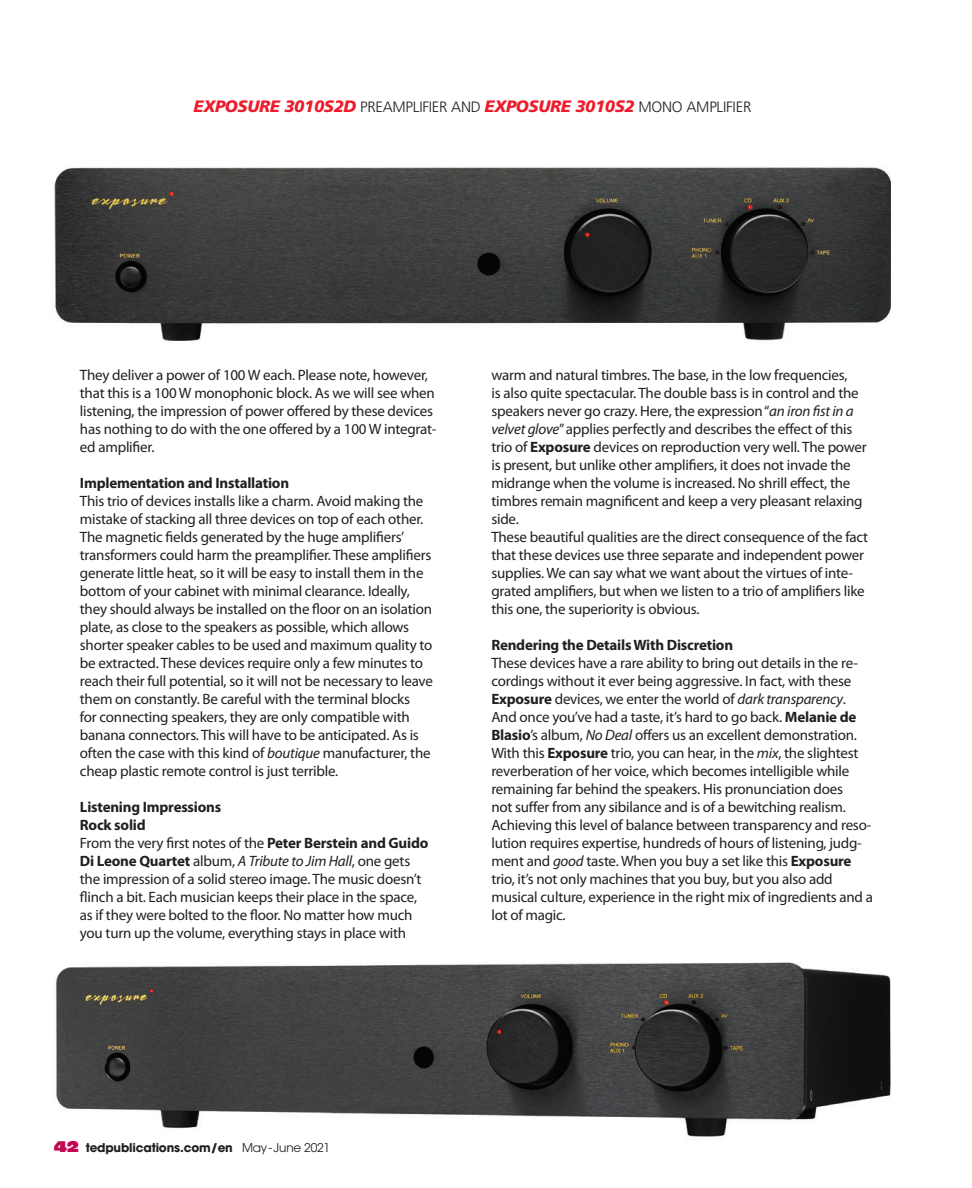
<style>
.page{position:relative;width:972px;height:1188px;background:#fff}
.page>*{position:absolute;margin:0;border:0;box-sizing:border-box;transform-origin:0 0}
.t1{font:italic 900 16.5px "Frutiger";letter-spacing:-.015em;color:#ee1b2c}
.t2{font:15px/18px "Myriad Pro";letter-spacing:-.015em;color:#231f20}
.t3{font:700 15px "Myriad Pro";letter-spacing:-.015em;color:#231f20}
.t4{font:700 12px "Avant Garde";letter-spacing:-.015em;color:#231f20}
.s1{font-weight:300;font-style:normal;font-size:15px;color:#231f20}
.s2{font-style:italic}
.s3{font-weight:700}
.s4{font-family:"Antique Olive Nord";font-weight:400;font-size:15px;color:#c30552}
.s5{font-weight:400}
</style>
<div class="page">
<img style="left:55px;top:962px;width:836px;height:175px">
<img style="left:54px;top:167px;width:837px;height:174px">
<p class="t1" style="left:194px;top:96px;width:559px">EXPOSURE 3010S2D <span class="s1">PREAMPLIFIER AND</span> EXPOSURE 3010S2 <span class="s1">M ONO AMPLIFIER</span></p>
<p class="t2" style="left:80px;top:366px;width:358px">They deliver a power of 100 W each. Please note, however, that this is a 100 W monophonic block. As we will see when listening, the impression of power offered by these devices has nothing to do with the one offered by a 100 W integrat&shy;ed amplifier.</p>
<p class="t3" style="left:80px;top:474px;width:211px">Implementation and Installation</p>
<p class="t2" style="left:80px;top:492px;width:355px">This trio of devices installs like a charm. Avoid making the mistake of stacking all three devices on top of each other.<br>The magnetic fields generated by the huge amplifiers’ transformers could harm the preamplifier. These amplifiers generate little heat, so it will be easy to install them in the bottom of your cabinet with minimal clearance. Ideally, they should always be installed on the floor on an isolation plate, as close to the speakers as possible, which allows shorter speaker cables to be used and maximum quality to be extracted. These devices require only a few minutes to reach their full potential, so it will not be necessary to leave them on constantly. Be careful with the terminal blocks<br>for connecting speakers, they are only compatible with banana connectors. This will have to be anticipated. As is often the case with this kind of <span class="s2">boutique</span> manufacturer, the cheap plastic remote control is just terrible.</p>
<p class="t2" style="left:80px;top:798px;width:350px"><span class="s3">Listening Impressions<br>Rock solid<br></span>From the very first notes of the <span class="s3">Peter Berstein and Guido Di Leone Quartet</span> album, <span class="s2">A Tribute to Jim Hall</span>, one gets the impression of a solid stereo image. The music doesn’t flinch a bit. Each musician keeps their place in the space, as if they were bolted to the floor. No matter how much you turn up the volume, everything stays in place with</p>
<p class="t2" style="left:491px;top:366px;width:378px">warm and natural timbres. The base, in the low frequencies,<br>is also quite spectacular. The double bass is in control and the speakers never go crazy. Here, the expression “<span class="s2">an iron fist in a velvet glove</span>” applies perfectly and describes the effect of this trio of <span class="s3">Exposure</span> devices on reproduction very well. The power is present, but unlike other amplifiers, it does not invade the midrange when the volume is increased. No shrill effect, the timbres remain magnificent and keep a very pleasant relaxing side.<br>These beautiful qualities are the direct consequence of the fact that these devices use three separate and independent power supplies. We can say what we want about the virtues of inte&shy;grated amplifiers, but when we listen to a trio of amplifiers like this one, the superiority is obvious.</p>
<p class="t3" style="left:491px;top:636px;width:243px">Rendering the Details With Discretion</p>
<p class="t2" style="left:491px;top:654px;width:383px">These devices have a rare ability to bring out details in the re&shy;cordings without it ever being aggressive. In fact, with these <span class="s3">Exposure</span> devices, we enter the world of <span class="s2">dark transparency</span>.<br>And once you’ve had a taste, it’s hard to go back. <span class="s3">Melanie de Blasio</span>’s album, <span class="s2">No Deal</span> offers us an excellent demonstration.<br>With this <span class="s3">Exposure</span> trio, you can hear, in the <span class="s2">mix</span>, the slightest reverberation of her voice, which becomes intelligible while remaining far behind the speakers. His pronunciation does<br>not suffer from any sibilance and is of a bewitching realism.<br>Achieving this level of balance between transparency and reso&shy;lution requires expertise, hundreds of hours of listening, judg&shy;ment and <span class="s2">good</span> taste. When you buy a set like this <span class="s3">Exposure </span>trio, it’s not only machines that you buy, but you also add musical culture, experience in the right mix of ingredients and a lot of magic.</p>
<p class="t4" style="left:54px;top:1140px;width:278px"><span class="s4">42</span> tedpublications.com/en <span class="s5">May-June 2021</span></p>
</div>
